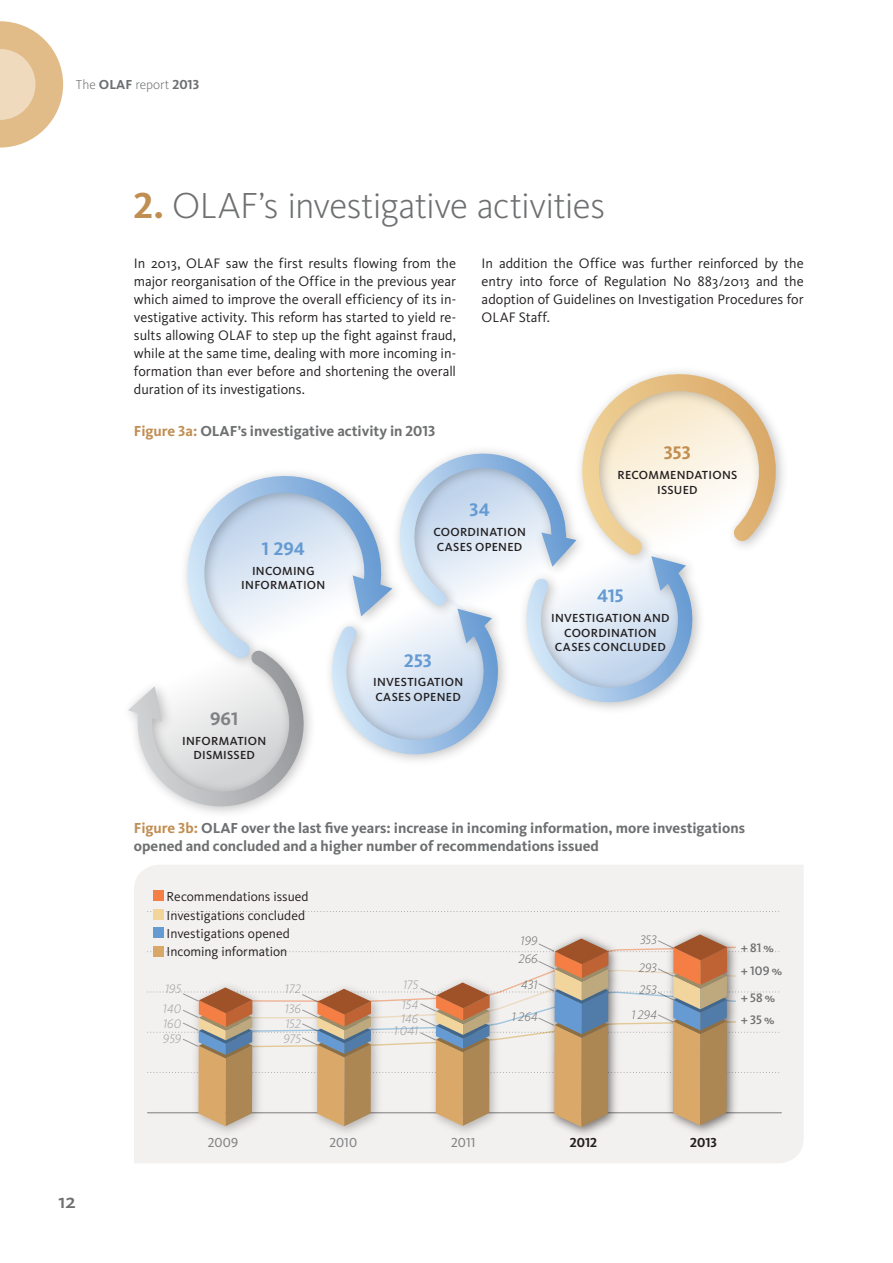
<style>
.page{position:relative;width:893px;height:1263px;background:#fff}
.page>*{position:absolute;margin:0;border:0;box-sizing:border-box;transform-origin:0 0}
.t1{font:300 37.5px "Kievit Pro";letter-spacing:-.02em;color:#6d6f71}
.t2{font:500 21px "Kievit Pro";color:#6d6f71}
.t3{font:700 18.9px "Kievit Pro";color:#659bd2}
.t4{font:700 18.9px "Kievit Pro";color:#c18e52}
.t5{font:700 18.9px "Kievit Pro";color:#808285}
.t6{font:700 15px/18px "Kievit Pro";color:#6d6f71}
.t7{font:14.25px/18px "Kievit Pro";letter-spacing:-.005em;color:#231f20;text-align:justify}
.t8{font:13.5px/18.5px "Kievit Pro";color:#231f20}
.t9{font:300 13.5px "Kievit Pro";color:#6d6f71}
.t10{font:13.5px "Kievit Pro";color:#808285}
.t11{font:700 13.5px "Kievit Pro";color:#231f20}
.t12{font:italic 300 12.75px/19.5px "Kievit Pro";color:#9ea0a2}
.t13{font:italic 300 12.75px/18px "Kievit Pro";letter-spacing:.015em;color:#6d6f71}
.t14{font:500 12.75px/22.5px "Kievit Pro";letter-spacing:.02em;color:#6d6f71}
.t15{font:500 12.15px/14.5px "Kievit Pro";letter-spacing:.02em;color:#231f20;text-align:center}
.s1{font-weight:700}
.s2{font-weight:700;color:#c18e52}
.s3{color:#c18e52}
</style>
<div class="page">
<svg style="left:0;top:21px;width:63px;height:127px"></svg>
<svg style="left:587px;top:371px;width:197px;height:176px"></svg>
<img style="left:711px;top:524px;width:27px;height:23px">
<svg style="left:128px;top:435px;width:583px;height:378px"></svg>
<div style="left:134px;top:865px;width:670px;height:298px;background:#f3f1ef"></div>
<svg style="left:148px;top:911px;width:633px;height:1px"></svg>
<img style="left:188px;top:1127px;width:79px;height:14px">
<img style="left:306px;top:1127px;width:80px;height:14px">
<img style="left:425px;top:1127px;width:80px;height:14px">
<img style="left:544px;top:928px;width:80px;height:214px">
<img style="left:662px;top:924px;width:80px;height:216px">
<svg style="left:148px;top:934px;width:633px;height:193px"></svg>
<div style="left:153px;top:890px;width:11px;height:11px;background:#f47e44"></div>
<div style="left:153px;top:909px;width:11px;height:10px;background:#f2d59b"></div>
<div style="left:153px;top:927px;width:11px;height:11px;background:#659bd2"></div>
<div style="left:153px;top:946px;width:11px;height:10px;background:#d9a868"></div>
<p class="t9" style="left:76px;top:77px;width:125px">The <span class="s1">OLAF</span> report <span class="s1">2013</span></p>
<h1 class="t1" style="left:134px;top:183px;width:473px"><span class="s2">2.</span> OLAF’s investigative activities</h1>
<p class="t7" style="left:134px;top:254px;width:324px">In 2013, OLAF saw the first results flowing from the major reorganisation of the Office in the previous year which aimed to improve the overall efficiency of its in&shy;vestigative activity. This reform has started to yield re&shy;sults allowing OLAF to step up the fight against fraud, while at the same time, dealing with more incoming in&shy;formation than ever before and shortening the overall duration of its investigations.</p>
<p class="t7" style="left:482px;top:254px;width:324px">In addition the Office was further reinforced by the entry into force of Regulation No 883/2013 and the adoption of Guidelines on Investigation Procedures for OLAF Staff.</p>
<p class="t6" style="left:134px;top:422px;width:303px"><span class="s3">Figure 3a:</span> OLAF’s investigative activity in 2013</p>
<h3 class="t3" style="left:262px;top:537px;width:45px">1 294</h3>
<p class="t15" style="left:241px;top:563px;width:86px">INCOMING<br>INFORMATION</p>
<h3 class="t5" style="left:210px;top:707px;width:30px">961</h3>
<p class="t15" style="left:182px;top:733px;width:86px">INFORMATION<br>DISMISSED</p>
<h3 class="t3" style="left:469px;top:499px;width:22px">34</h3>
<p class="t15" style="left:433px;top:525px;width:94px;text-align:left">COORDINATION<br>CASES OPENED</p>
<h3 class="t3" style="left:404px;top:649px;width:29px">253</h3>
<p class="t15" style="left:373px;top:675px;width:92px;text-align:left">INVESTIGATION<br>CASES OPENED</p>
<h3 class="t4" style="left:664px;top:442px;width:29px">353</h3>
<p class="t15" style="left:617px;top:468px;width:121px">RECOMMENDATIONS<br>ISSUED</p>
<h3 class="t3" style="left:597px;top:585px;width:28px">415</h3>
<p class="t15" style="left:551px;top:611px;width:120px">INVESTIGATION AND<br>COORDINATION<br>CASES CONCLUDED</p>
<p class="t6" style="left:134px;top:819px;width:613px"><span class="s3">Figure 3b:</span> OLAF over the last five years: increase in incoming information, more investigations opened and concluded and a higher number of recommendations issued</p>
<h2 class="t2" style="left:58px;top:1189px;width:19px">12</h2>
<p class="t8" style="left:167px;top:887px;width:144px">Recommendations issued<br>Investigations concluded<br>Investigations opened<br>Incoming information</p>
<p class="t12" style="left:163px;top:979px;width:20px">195<br>140</p>
<p class="t12" style="left:163px;top:1015px;width:20px;line-height:15.3px">160<br>959</p>
<p class="t12" style="left:285px;top:979px;width:18px">172<br>136</p>
<p class="t12" style="left:284px;top:1015px;width:19px;line-height:15.3px">152<br>975</p>
<p class="t12" style="left:402px;top:975px;width:18px">175<br>154</p>
<p class="t12" style="left:394px;top:1012px;width:26px;line-height:12px;text-align:center">146<br>1 041</p>
<p class="t13" style="left:518px;top:931px;width:21px">199<br>266</p>
<p class="t13" style="left:521px;top:976px;width:18px">431</p>
<p class="t13" style="left:512px;top:1007px;width:27px">1 264</p>
<p class="t13" style="left:640px;top:930px;width:18px">353</p>
<p class="t13" style="left:639px;top:957px;width:20px;line-height:21.8px">293<br>253</p>
<p class="t13" style="left:631px;top:1005px;width:27px">1 294</p>
<p class="t14" style="left:741px;top:937px;width:43px">+81% +109%</p>
<p class="t14" style="left:741px;top:986px;width:36px">+58% +35%</p>
<p class="t10" style="left:208px;top:1134px;width:32px">2009</p>
<p class="t10" style="left:329px;top:1134px;width:29px">2010</p>
<p class="t10" style="left:451px;top:1134px;width:26px">2011</p>
<p class="t11" style="left:570px;top:1134px;width:29px">2012</p>
<p class="t11" style="left:690px;top:1134px;width:29px">2013</p>
</div>
